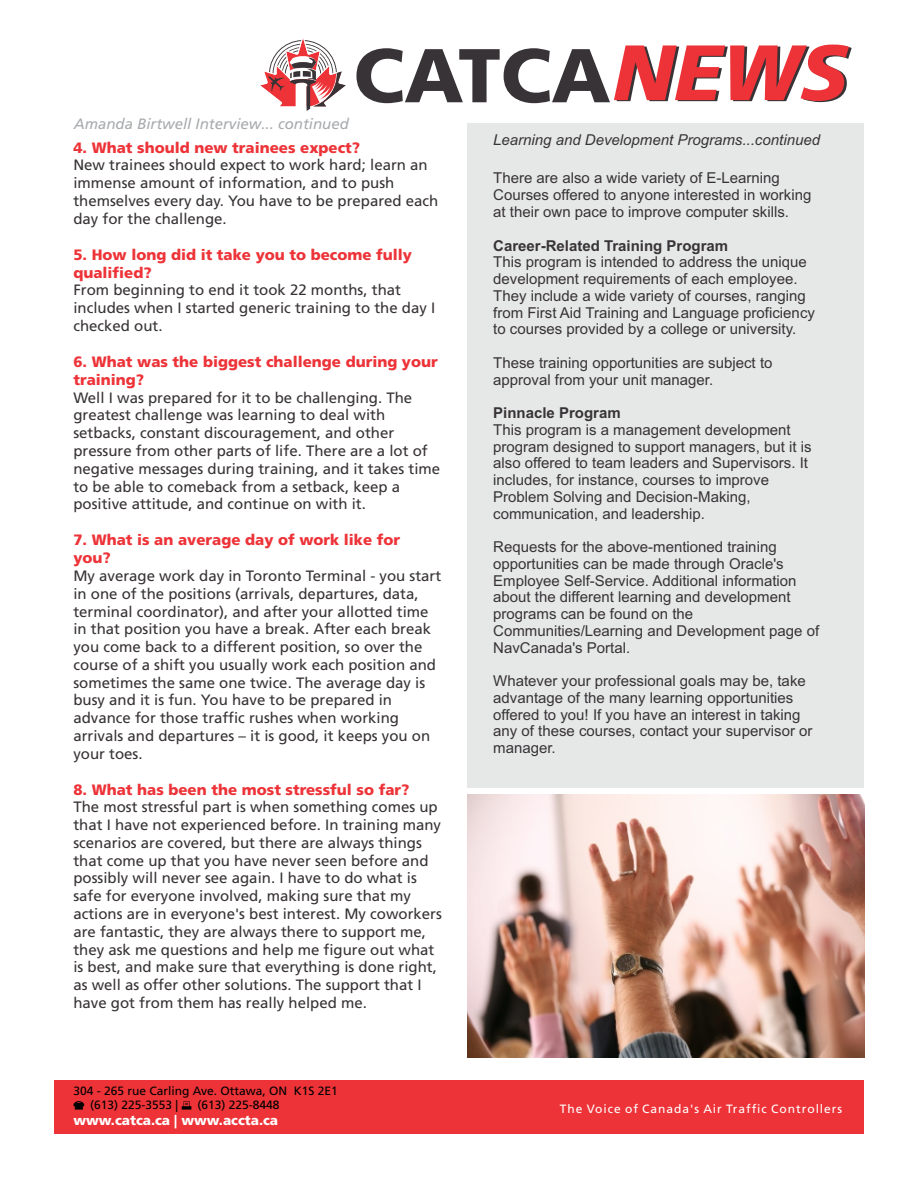
<style>
.page{position:relative;width:918px;height:1188px;background:#fff}
.page>*{position:absolute;margin:0;border:0;box-sizing:border-box;transform-origin:0 0}
.t1{font:700 76.05px "Frutiger";color:#383336}
.t2{font:15px/17.7px "Frutiger";color:#383336}
.t3{font:15px/16.8px "Arial";color:#383336}
.t4{font:700 15px/18px "Frutiger";color:#ed3338}
.t5{font:700 15px "Arial";color:#383336}
.t6{font:italic 15px "Arial";color:#383336}
.t7{font:italic 15px "Frutiger";color:#a8abad}
.t8{font:700 13.5px "Frutiger";color:#fff}
.t9{font:12px/14.2px "Frutiger";color:#000}
.t10{font:12px "Frutiger";letter-spacing:.08em;color:#fff}
.s1{font-style:italic;font-size:78.3px}
</style>
<div class="page">
<div style="left:467px;top:123px;width:397px;height:664px;background:#e6e8e8"></div>
<img style="left:467px;top:795px;width:397px;height:263px">
<div style="left:54px;top:1080px;width:810px;height:54px;background:#ed3338"></div>
<svg style="left:182px;top:1101px;width:9px;height:9px"></svg>
<svg style="left:73px;top:1101px;width:12px;height:9px"></svg>
<svg style="left:260px;top:39px;width:86px;height:72px"></svg>
<h1 class="t1" style="left:354px;top:30px;width:498px">CATCA<span class="s1">NEWS</span></h1>
<p class="t7" style="left:74px;top:115px;width:277px">Amanda Birtwell Interview... continued</p>
<p class="t4" style="left:73px;top:138px;width:288px">4. What should new trainees expect?</p>
<p class="t2" style="left:73px;top:156px;width:367px">New trainees should expect to work hard; learn an immense amount of information, and to push themselves every day. You have to be prepared each day for the challenge.</p>
<p class="t4" style="left:73px;top:245px;width:340px">5. How long did it take you to become fully qualified?</p>
<p class="t2" style="left:73px;top:281px;width:363px">From beginning to end it took 22 months, that includes when I started generic training to the day I checked out.</p>
<p class="t4" style="left:73px;top:353px;width:366px">6. What was the biggest challenge during your training?</p>
<p class="t2" style="left:73px;top:389px;width:368px">Well I was prepared for it to be challenging. The greatest challenge was learning to deal with setbacks, constant discouragement, and other pressure from other parts of life. There are a lot of negative messages during training, and it takes time to be able to comeback from a setback, keep a positive attitude, and continue on with it.</p>
<p class="t4" style="left:73px;top:531px;width:328px">7. What is an average day of work like for you?</p>
<p class="t2" style="left:73px;top:567px;width:369px">My average work day in Toronto Terminal - you start in one of the positions (arrivals, departures, data, terminal coordinator), and after your allotted time in that position you have a break. After each break you come back to a different position, so over the course of a shift you usually work each position and sometimes the same one twice. The average day is busy and it is fun. You have to be prepared in advance for those traffic rushes when working arrivals and departures – it is good, it keeps you on your toes.</p>
<p class="t2" style="left:73px;top:798px;width:370px">The most stressful part is when something comes up that I have not experienced before. In training many scenarios are covered, but there are always things that come up that you have never seen before and possibly will never see again. I have to do what is safe for everyone involved, making sure that my actions are in everyone's best interest. My coworkers are fantastic, they are always there to support me, they ask me questions and help me figure out what is best, and make sure that everything is done right, as well as offer other solutions. The support that I have got from them has really helped me.</p>
<p class="t4" style="left:73px;top:780px;width:338px">8. What has been the most stressful so far?</p>
<p class="t9" style="left:90px;top:1084px;width:249px;text-indent:-17px">304 - 265 rue Carling Ave. Ottawa, ON K1S 2E1 (613) 225-3553 |</p>
<p class="t9" style="left:198px;top:1098px;width:84px">(613) 225-8448</p>
<p class="t8" style="left:73px;top:1112px;width:206px">www.catca.ca | www.accta.ca</p>
<p class="t6" style="left:493px;top:134px;width:328px">Learning and Development Programs...continued</p>
<p class="t3" style="left:493px;top:171px;width:320px">There are also a wide variety of E-Learning<br>Courses offered to anyone interested in working at their own pace to improve computer skills.</p>
<p class="t5" style="left:493px;top:240px;width:237px">Career-Related Training Program</p>
<p class="t3" style="left:493px;top:255px;width:323px">This program is intended to address the unique development requirements of each employee.<br>They include a wide variety of courses, ranging from First Aid Training and Language proficiency to courses provided by a college or university.</p>
<p class="t3" style="left:493px;top:356px;width:281px">These training opportunities are subject to approval from your unit manager.</p>
<p class="t5" style="left:493px;top:407px;width:129px">Pinnacle Program</p>
<p class="t3" style="left:493px;top:423px;width:320px">This program is a management development program designed to support managers, but it is also offered to team leaders and Supervisors. It includes, for instance, courses to improve Problem Solving and Decision-Making, communication, and leadership.</p>
<p class="t3" style="left:493px;top:540px;width:327px">Requests for the above-mentioned training opportunities can be made through Oracle's Employee Self-Service. Additional information about the different learning and development programs can be found on the Communities/Learning and Development page of NavCanada's Portal.</p>
<p class="t3" style="left:493px;top:674px;width:321px">Whatever your professional goals may be, take advantage of the many learning opportunities offered to you! If you have an interest in taking any of these courses, contact your supervisor or manager.</p>
<p class="t10" style="left:560px;top:1102px;width:284px">The Voice of Canada's Air Traffic Controllers</p>
</div>
